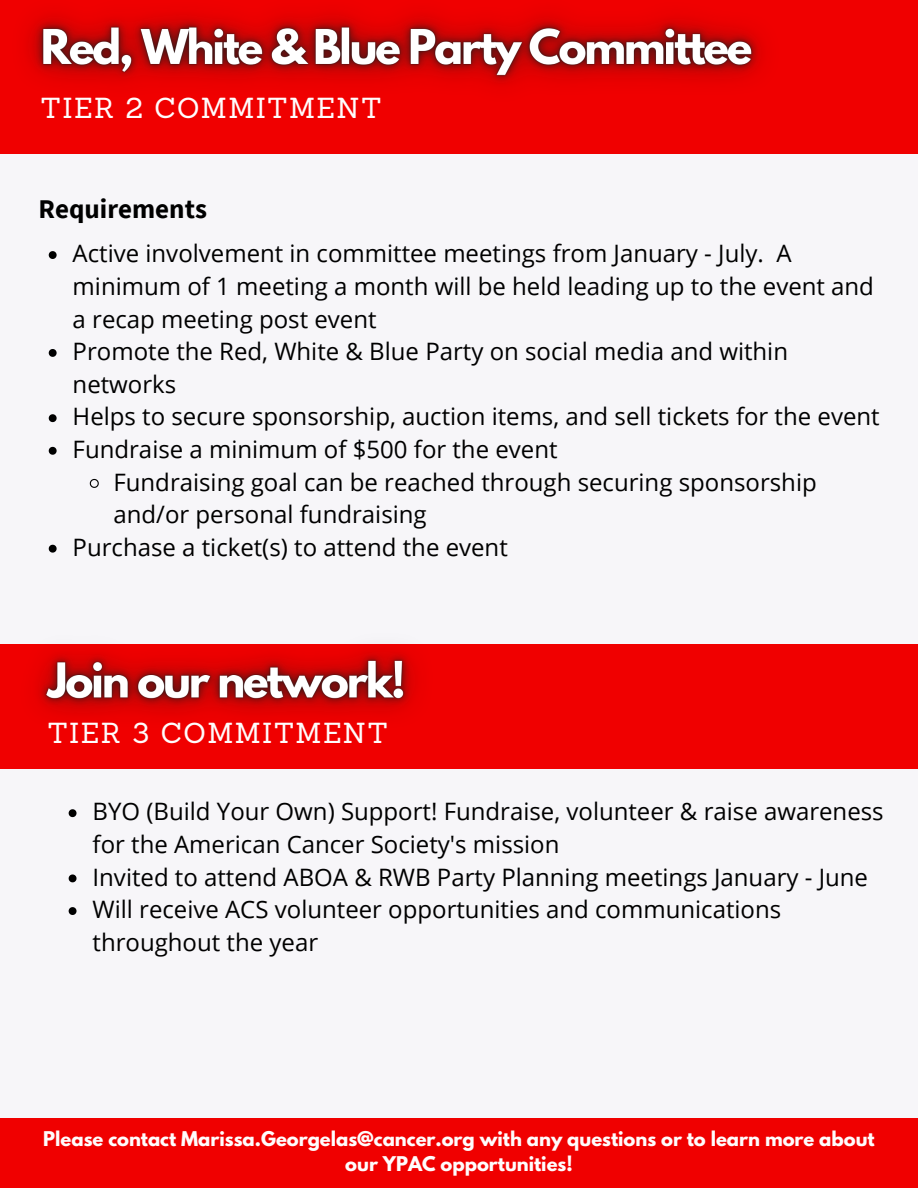
<style>
.page{position:relative;width:918px;height:1188px;background:#f7f6f9}
.page>*{position:absolute;margin:0;border:0;box-sizing:border-box;transform-origin:0 0}
.t1{font:28.2px "Sanchez";letter-spacing:.05em;color:#fffcfc}
.t2{font:700 27px "Source Sans Pro";color:#000}
.t3{font:24px/32.7px "Open Sans";color:#000}
.t4{font:700 18px/24.8px "League Spartan";color:#fffcfc;text-align:center}
</style>
<div class="page">
<div style="left:0;top:0;width:918px;height:154px;background:#f00000"></div>
<img style="left:27px;top:13px;width:736px;height:72px">
<svg style="left:49px;top:251px;width:8px;height:8px"></svg>
<svg style="left:49px;top:349px;width:8px;height:8px"></svg>
<svg style="left:49px;top:414px;width:8px;height:8px"></svg>
<svg style="left:49px;top:447px;width:8px;height:8px"></svg>
<svg style="left:89px;top:478px;width:10px;height:10px"></svg>
<svg style="left:49px;top:545px;width:8px;height:8px"></svg>
<div style="left:0;top:644px;width:918px;height:125px;background:#f00000"></div>
<img style="left:37px;top:650px;width:380px;height:64px">
<svg style="left:69px;top:809px;width:8px;height:8px"></svg>
<svg style="left:69px;top:874px;width:8px;height:8px"></svg>
<svg style="left:69px;top:907px;width:8px;height:8px"></svg>
<div style="left:0;top:1119px;width:918px;height:69px;background:#f00000"></div>
<p class="t1" style="left:41px;top:89px;width:342px">TIER 2 COMMITMENT</p>
<p class="t2" style="left:39px;top:192px;width:170px">Requirements</p>
<p class="t3" style="left:73px;top:237px;width:803px">Active involvement in committee meetings from January - July. A minimum of 1 meeting a month will be held leading up to the event and a recap meeting post event</p>
<p class="t3" style="left:73px;top:335px;width:717px">Promote the Red, White &amp; Blue Party on social media and within networks</p>
<p class="t3" style="left:73px;top:400px;width:809px">Helps to secure sponsorship, auction items, and sell tickets for the event</p>
<p class="t3" style="left:73px;top:432px;width:486px">Fundraise a minimum of $500 for the event</p>
<p class="t3" style="left:113px;top:465px;width:705px">Fundraising goal can be reached through securing sponsorship and/or personal fundraising</p>
<p class="t3" style="left:73px;top:530px;width:437px">Purchase a ticket(s) to attend the event</p>
<p class="t1" style="left:47px;top:715px;width:342px">TIER 3 COMMITMENT</p>
<p class="t3" style="left:93px;top:795px;width:793px">BYO (Build Your Own) Support! Fundraise, volunteer &amp; raise awareness for the American Cancer Society's mission</p>
<p class="t3" style="left:93px;top:860px;width:777px">Invited to attend ABOA &amp; RWB Party Planning meetings January - June</p>
<p class="t3" style="left:93px;top:893px;width:690px">Will receive ACS volunteer opportunities and communications throughout the year</p>
<p class="t4" style="left:43px;top:1129px;width:833px">Please contact Marissa.Georgelas@cancer.org with any questions or to learn more about our YPAC opportunities!</p>
</div>
